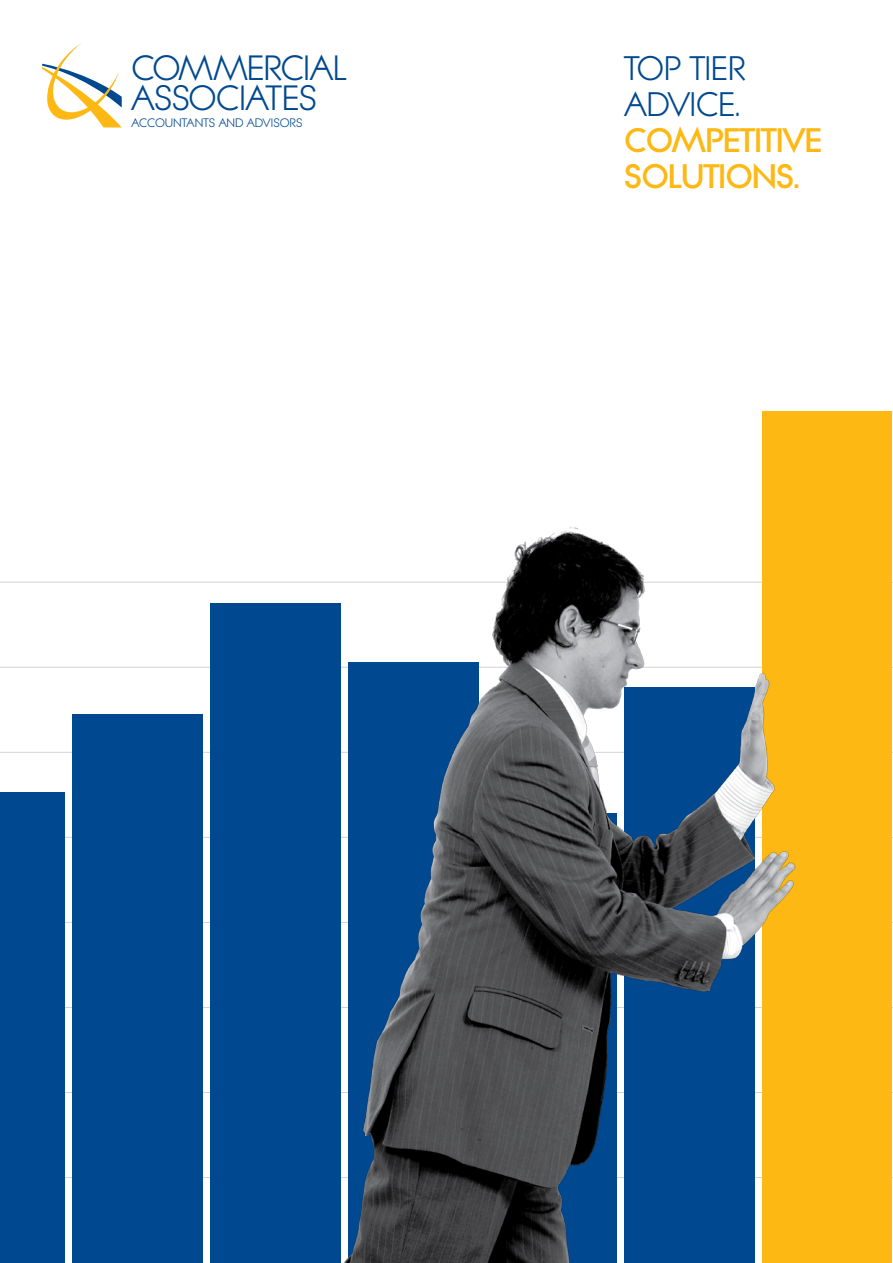
<style>
.page{position:relative;width:893px;height:1263px;background:#fff}
.page>*{position:absolute;margin:0;border:0;box-sizing:border-box;transform-origin:0 0}
.t1{font:34.05px/29.7px "Litera";letter-spacing:-.02em;color:#004990}
.t2{font:800 33px/36px "Litera";letter-spacing:-.01em;color:#fdb813}
.t3{font:33px/36px "Litera";letter-spacing:-.01em;color:#004990}
.t4{font:12px "Litera";letter-spacing:-.01em;color:#004990}
</style>
<div class="page">
<hr style="left:0;top:582px;width:893px;height:1px;background:#d1d3d4">
<hr style="left:0;top:667px;width:893px;height:1px;background:#d1d3d4">
<hr style="left:0;top:752px;width:893px;height:1px;background:#d1d3d4">
<hr style="left:0;top:837px;width:893px;height:1px;background:#d1d3d4">
<hr style="left:0;top:922px;width:893px;height:1px;background:#d1d3d4">
<hr style="left:0;top:1007px;width:893px;height:1px;background:#d1d3d4">
<hr style="left:0;top:1092px;width:893px;height:1px;background:#d1d3d4">
<hr style="left:0;top:1177px;width:893px;height:1px;background:#d1d3d4">
<div style="left:211px;top:603px;width:130px;height:660px;background:#004990"></div>
<div style="left:762px;top:412px;width:130px;height:851px;background:#fdb813"></div>
<div style="left:73px;top:714px;width:130px;height:549px;background:#004990"></div>
<div style="left:0;top:792px;width:65px;height:471px;background:#004990"></div>
<img style="left:260px;top:527px;width:536px;height:736px">
<svg style="left:42px;top:43px;width:80px;height:84px"></svg>
<h1 class="t1" style="left:131px;top:54px;width:216px">COMMERCIAL<br>ASSOCIATES</h1>
<p class="t4" style="left:131px;top:116px;width:173px">ACCOUNTANTS AND ADVISORS</p>
<h2 class="t3" style="left:624px;top:50px;width:123px">TOP TIER<br>ADVICE.</h2>
<h2 class="t2" style="left:624px;top:122px;width:199px">COMPETITIVE<br>SOLUTIONS.</h2>
</div>
